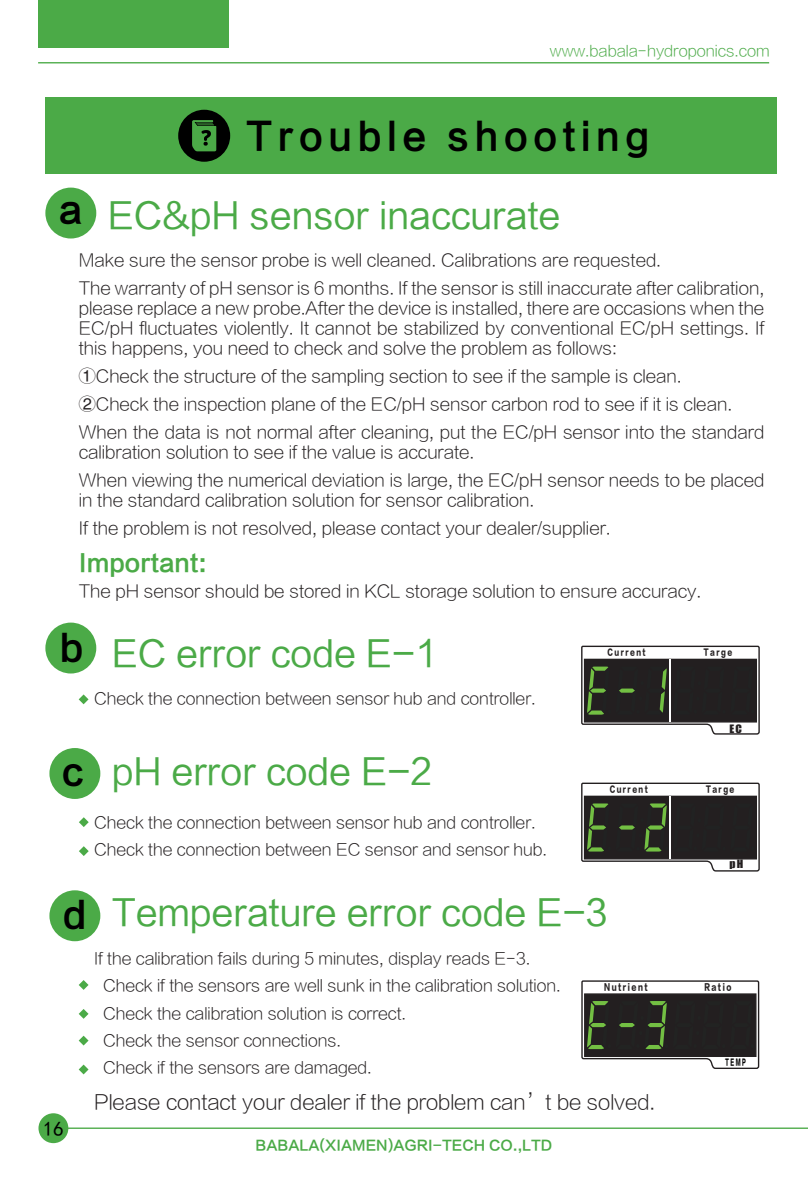
<style>
.page{position:relative;width:808px;height:1191px;background:#fff}
.page>*{position:absolute;margin:0;border:0;box-sizing:border-box;transform-origin:0 0}
.t1{font:37.4px "FZLTZHK GBK1 0";letter-spacing:.15em;color:#000}
.t2{font:36px "FZLTZHUNHK GBK1 0";color:#4baa47}
.t3{font:36px "FZLTCHK GBK1 0";color:#000}
.t4{font:23.6px "FZLTZCHK GBK1 0";color:#4baa47}
.t5{font:20.4px "Sim Hei";color:#000}
.t6{font:20px "FZLTXHK GBK1 0";color:#231f20}
.t7{font:17px/28px "FZLTXHK GBK1 0";color:#231f20}
.t8{font:16px/27.4px "FZLTXHK GBK1 0";color:#231f20}
.t9{font:15px "FZLTXHK GBK1 0";color:#4baa47}
.t10{font:13.6px "FZLTZCHK GBK1 0";color:#4baa47}
.t11{font:10.6px "Impact";color:#231f20;scale:1.1 1}
.t12{font:9px "FZLTTHCJW GB1 0";letter-spacing:.15em;color:#231f20}
.t13{font:8.6px "FZLTTHCJW GB1 0";letter-spacing:.15em;color:#231f20}
.t14{font:8.4px "FZLTTHCJW GB1 0";color:#000;scale:.75 1}
.s1{font-family:"FZLTCHK GBK1 0";color:#000}
</style>
<div class="page">
<div style="left:45px;top:97px;width:731px;height:77px;background:#4baa47"></div>
<div style="left:45px;top:188px;width:51px;height:50px;background:#4baa47;border-radius:50%"></div>
<svg style="left:79px;top:694px;width:10px;height:10px"></svg>
<div style="left:49px;top:748px;width:51px;height:51px;background:#4baa47;border-radius:50%"></div>
<svg style="left:79px;top:817px;width:10px;height:10px"></svg>
<svg style="left:79px;top:846px;width:10px;height:10px"></svg>
<div style="left:49px;top:890px;width:51px;height:51px;background:#4baa47;border-radius:50%"></div>
<svg style="left:79px;top:1035px;width:10px;height:10px"></svg>
<svg style="left:79px;top:1064px;width:10px;height:10px"></svg>
<svg style="left:79px;top:980px;width:10px;height:10px"></svg>
<svg style="left:79px;top:1009px;width:10px;height:9px"></svg>
<div style="left:45px;top:622px;width:51px;height:51px;background:#4baa47;border-radius:50%"></div>
<div style="left:178px;top:110px;width:52px;height:52px;background:#000;border-radius:50%"></div>
<svg style="left:192px;top:120px;width:24px;height:31px"></svg>
<svg style="left:581px;top:645px;width:179px;height:90px"></svg>
<svg style="left:581px;top:980px;width:179px;height:89px"></svg>
<svg style="left:581px;top:782px;width:179px;height:90px"></svg>
<hr style="left:42px;top:1127px;width:766px;height:1px;background:#4baa47">
<div style="left:38px;top:1113px;width:30px;height:30px;background:#4baa47;border-radius:50%"></div>
<div style="left:38px;top:0;width:191px;height:48px;background:#4baa47"></div>
<hr style="left:38px;top:62px;width:731px;height:1px;background:#4baa47">
<p class="t9" style="left:550px;top:42px;width:221px">www.babala-hydroponics.com</p>
<h1 class="t1" style="left:246px;top:115px;width:405px">Trouble shooting</h1>
<h2 class="t2" style="left:59px;top:196px;width:503px"><sup>a</sup> EC&amp;pH sensor inaccurate</h2>
<p class="t7" style="left:79px;top:246px;width:687px">Make sure the sensor probe is well cleaned. Calibrations are requested.<br>The warranty of pH sensor is 6 months. If the sensor is still inaccurate after calibration,</p>
<p class="t7" style="left:79px;top:298px;width:687px;line-height:20px;text-align:justify">please replace a new probe.After the device is installed, there are occasions when the EC/pH fluctuates violently. It cannot be stabilized by conventional EC/pH settings. If this happens, you need to check and solve the problem as follows:</p>
<p class="t7" style="left:79px;top:362px;width:687px">①Check the structure of the sampling section to see if the sample is clean.<br>②Check the inspection plane of the EC/pH sensor carbon rod to see if it is clean.<br>When the data is not normal after cleaning, put the EC/pH sensor into the standard</p>
<p class="t7" style="left:79px;top:438px;width:687px">calibration solution to see if the value is accurate.<br>When viewing the numerical deviation is large, the EC/pH sensor needs to be placed</p>
<p class="t7" style="left:79px;top:486px;width:533px">in the standard calibration solution for sensor calibration.<br>If the problem is not resolved, please contact your dealer/supplier.</p>
<h3 class="t4" style="left:79px;top:549px;width:129px">Important:</h3>
<p class="t7" style="left:79px;top:577px;width:624px">The pH sensor should be stored in KCL storage solution to ensure accuracy.</p>
<h2 class="t3" style="left:60px;top:627px;width:25px">b</h2>
<h2 class="t2" style="left:112px;top:633px;width:327px">EC error code E-1</h2>
<p class="t8" style="left:94px;top:685px;width:443px">Check the connection between sensor hub and controller.</p>
<h2 class="t2" style="left:62px;top:751px;width:372px"><span class="s1">c</span> pH error code E-2</h2>
<p class="t8" style="left:94px;top:809px;width:455px">Check the connection between sensor hub and controller.<br>Check the connection between EC sensor and sensor hub.</p>
<p class="t13" style="left:608px;top:647px;width:40px">Current</p>
<p class="t13" style="left:703px;top:647px;width:30px">Targe</p>
<p class="t11" style="left:729px;top:720px;width:13px">EC</p>
<p class="t13" style="left:610px;top:784px;width:40px">Current</p>
<p class="t13" style="left:706px;top:784px;width:30px">Targe</p>
<p class="t11" style="left:729px;top:855px;width:14px">pH</p>
<h2 class="t2" style="left:63px;top:893px;width:546px"><span class="s1">d</span> Temperature error code E-3</h2>
<p class="t5" style="left:43px;top:1118px;width:22px">16</p>
<p class="t8" style="left:103px;top:945px;width:459px;text-indent:-9px">If the calibration fails during 5 minutes, display reads E-3.<br>Check if the sensors are well sunk in the calibration solution.<br>Check the calibration solution is correct.<br>Check the sensor connections.<br>Check if the sensors are damaged.</p>
<p class="t6" style="left:94px;top:1091px;width:563px">Please contact your dealer if the problem can’t be solved.</p>
<p class="t12" style="left:604px;top:981px;width:45px">Nutrient</p>
<p class="t12" style="left:704px;top:981px;width:28px">Ratio</p>
<p class="t14" style="left:725px;top:1057px;width:29px">TEMP</p>
<p class="t10" style="left:256px;top:1138px;width:298px">BABALA(XIAMEN)AGRI-TECH CO.,LTD</p>
</div>
